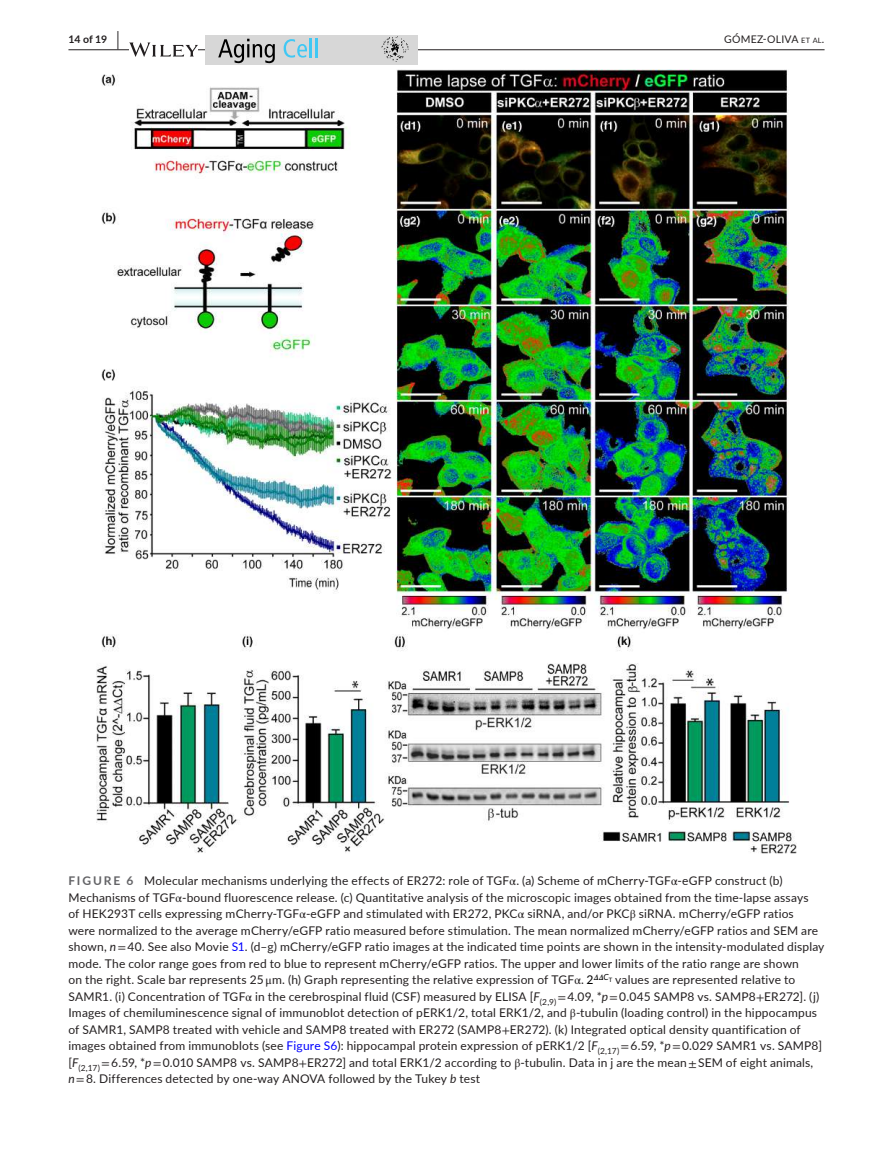
<style>
.page{position:relative;width:893px;height:1174px;background:#fff}
.page>*{position:absolute;margin:0;border:0;box-sizing:border-box;transform-origin:0 0}
.t1{font:12px/16.5px "Lato";letter-spacing:.015em;color:#231f20}
.t2{font:10.5px "Lato";letter-spacing:.02em;color:#231f20}
.t3{font:700 10.5px "Lato";color:#231f20}
.s1{font-size:19.5px}
.s2{font-size:7.35px}
.s3{font-weight:700;color:#636366}
.s4{font-family:"STIX"}
.s5{font-style:italic}
.s6{color:#00f}
.s7{color:#000}
</style>
<div class="page">
<hr style="left:68px;top:49px;width:756px;height:1px;background:#231f20">
<svg style="left:129px;top:42px;width:69px;height:15px"></svg>
<div style="left:206px;top:35px;width:212px;height:29px;background:#d7d7d7"></div>
<svg style="left:218px;top:39px;width:57px;height:24px"></svg>
<svg style="left:284px;top:38px;width:28px;height:20px"></svg>
<hr style="left:315px;top:38px;width:3px;height:19px;background:#40c8f4">
<img style="left:381px;top:36px;width:28px;height:26px">
<img style="left:97px;top:69px;width:699px;height:784px">
<p class="t3" style="left:68px;top:31px;width:52px">14 of 19 <span class="s1">|</span></p>
<p class="t2" style="left:724px;top:31px;width:102px">GÓMEZ--OLIVA <span class="s2">et al</span>.</p>
<p class="t1" style="left:68px;top:872px;width:757px"><span class="s3">FIGURE 6</span> Molecular mechanisms underlying the effects of ER272: role of TGF<span class="s4">α</span>. (a) Scheme of mCherry-TGF<span class="s4">α</span>-eGFP construct (b)<br>Mechanisms of TGF<span class="s4">α</span>-bound fluorescence release. (c) Quantitative analysis of the microscopic images obtained from the time-lapse assays<br>of HEK293T cells expressing mCherry-TGF<span class="s4">α</span>-eGFP and stimulated with ER272, PKC<span class="s4">α</span> siRNA, and/or PKC<span class="s4">β</span> siRNA. mCherry/eGFP ratios<br>were normalized to the average mCherry/eGFP ratio measured before stimulation. The mean normalized mCherry/eGFP ratios and SEM are shown, <span class="s5">n</span><span class="s4">=</span> 40. See also Movie <span class="s6">S1</span>. (d–g) mCherry/eGFP ratio images at the indicated time points are shown in the intensity-modulated display mode. The color range goes from red to blue to represent mCherry/eGFP ratios. The upper and lower limits of the ratio range are shown<br>on the right. Scale bar represents 25 <span class="s4">μ</span>m. (h) Graph representing the relative expression of TGF<span class="s4">α</span>. <span class="s7">2</span><sup>𝛥𝛥</sup><sup>C</sup><sup>T</sup> values are represented relative to SAMR1. (i) Concentration of TGF<span class="s4">α</span> in the cerebrospinal fluid (CSF) measured by ELISA [<span class="s5">F</span><sub>(2,9)</sub> <span class="s4">=</span> 4.09, *<span class="s5">p</span><span class="s4">=</span> 0.045 SAMP8 vs. SAMP8<span class="s4">+</span>ER272]. (j)<br>Images of chemiluminescence signal of immunoblot detection of pERK1/2, total ERK1/2, and <span class="s4">β</span>-tubulin (loading control) in the hippocampus of SAMR1, SAMP8 treated with vehicle and SAMP8 treated with ER272 (SAMP8<span class="s4">+</span>ER272). (k) Integrated optical density quantification of images obtained from immunoblots (see <span class="s6">Figure S6</span>): hippocampal protein expression of pERK1/2 [<span class="s5">F</span><sub>(2,17)</sub> <span class="s4">=</span> 6.59, *<span class="s5">p</span><span class="s4">=</span> 0.029 SAMR1 vs. SAMP8] [<span class="s5">F</span><sub>(2,17)</sub> <span class="s4">=</span> 6.59, *<span class="s5">p</span><span class="s4">=</span> 0.010 SAMP8 vs. SAMP8<span class="s4">+</span>ER272] and total ERK1/2 according to <span class="s4">β</span>-tubulin. Data in j are the mean <span class="s4">±</span> SEM of eight animals, <span class="s5">n</span><span class="s4">=</span> 8. Differences detected by one-way ANOVA followed by the Tukey <span class="s5">b</span> test</p>
</div>
